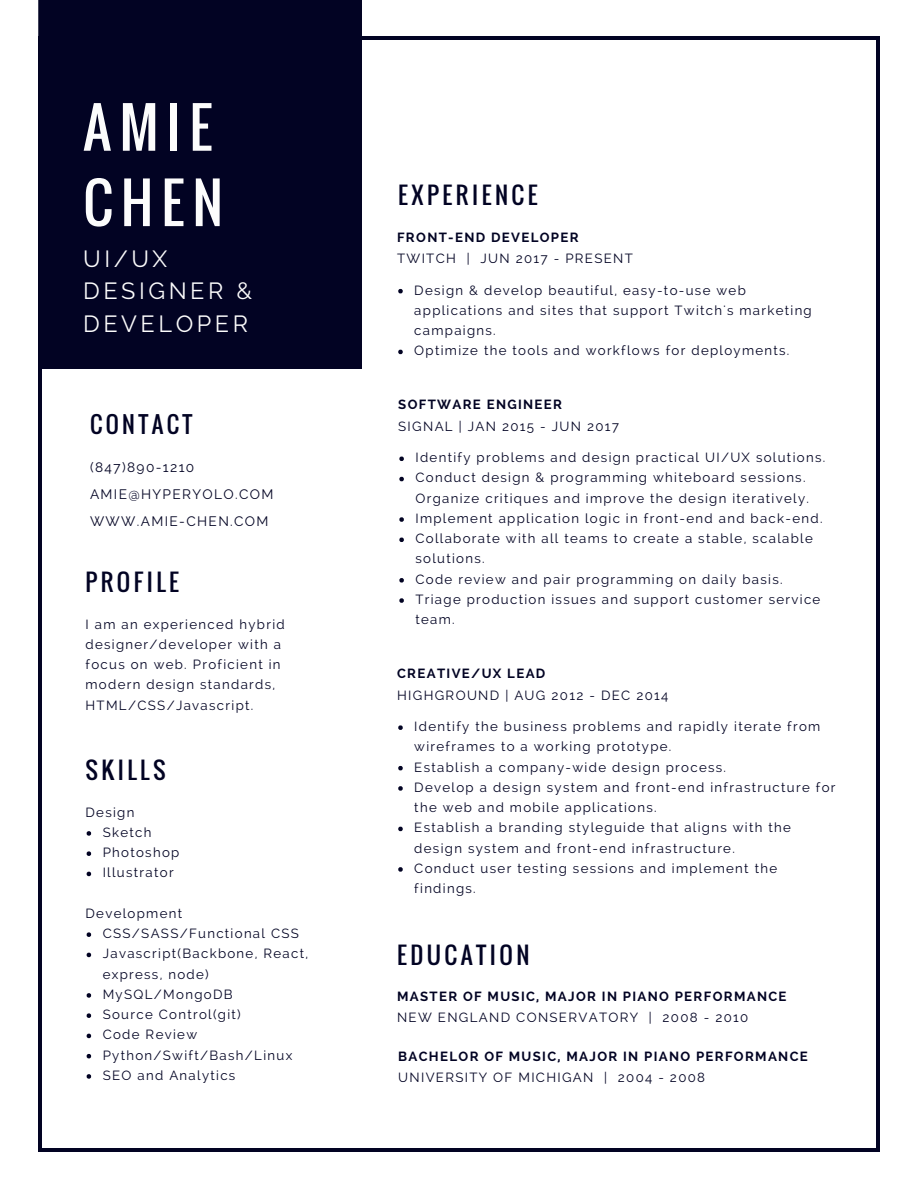
<style>
.page{position:relative;width:918px;height:1188px;background:#fff}
.page>*{position:absolute;margin:0;border:0;box-sizing:border-box;transform-origin:0 0}
.t1{font:54.45px/75.3px "Oswald";letter-spacing:.15em;color:#fcfcfc}
.t2{font:23.4px "Oswald";letter-spacing:.15em;color:#020323}
.t3{font:23.4px/32.7px "Raleway";letter-spacing:.15em;color:#fcfcfc}
.t4{font:22.8px "Oswald";letter-spacing:.15em;color:#020323}
.t5{font:13.65px/27px "Raleway";letter-spacing:.1em;color:#020323}
.t6{font:13.2px/20.2px "Raleway";letter-spacing:.1em;color:#020323}
.t7{font:700 13.2px "Raleway";letter-spacing:.1em;color:#020323}
</style>
<div class="page">
<hr style="left:38px;top:39px;width:4px;height:1110px;background:#020323">
<hr style="left:876px;top:39px;width:4px;height:1110px;background:#020323">
<hr style="left:41px;top:1149px;width:836px;height:3px;background:#020323">
<hr style="left:41px;top:36px;width:836px;height:3px;background:#020323">
<div style="left:38px;top:0;width:324px;height:369px;background:#020323"></div>
<svg style="left:87px;top:831px;width:4px;height:5px"></svg>
<svg style="left:87px;top:851px;width:4px;height:5px"></svg>
<svg style="left:87px;top:872px;width:4px;height:4px"></svg>
<svg style="left:87px;top:932px;width:4px;height:5px"></svg>
<svg style="left:87px;top:953px;width:4px;height:4px"></svg>
<svg style="left:87px;top:993px;width:4px;height:5px"></svg>
<svg style="left:87px;top:1013px;width:4px;height:5px"></svg>
<svg style="left:87px;top:1034px;width:4px;height:4px"></svg>
<svg style="left:87px;top:1054px;width:4px;height:4px"></svg>
<svg style="left:87px;top:1074px;width:4px;height:5px"></svg>
<svg style="left:398px;top:289px;width:5px;height:4px"></svg>
<svg style="left:398px;top:350px;width:5px;height:4px"></svg>
<svg style="left:399px;top:457px;width:5px;height:4px"></svg>
<svg style="left:399px;top:477px;width:5px;height:4px"></svg>
<svg style="left:399px;top:517px;width:5px;height:5px"></svg>
<svg style="left:399px;top:538px;width:5px;height:4px"></svg>
<svg style="left:399px;top:578px;width:5px;height:5px"></svg>
<svg style="left:399px;top:598px;width:5px;height:5px"></svg>
<svg style="left:398px;top:725px;width:5px;height:5px"></svg>
<svg style="left:398px;top:766px;width:5px;height:4px"></svg>
<svg style="left:398px;top:786px;width:5px;height:5px"></svg>
<svg style="left:398px;top:827px;width:5px;height:4px"></svg>
<svg style="left:398px;top:867px;width:5px;height:5px"></svg>
<h1 class="t1" style="left:83px;top:88px;width:141px">AMIE<br>CHEN</h1>
<h2 class="t3" style="left:83px;top:242px;width:170px">UI/UX<br>DESIGNER &amp;<br>DEVELOPER</h2>
<h3 class="t4" style="left:90px;top:407px;width:104px">CONTACT</h3>
<p class="t5" style="left:90px;top:453px;width:185px">(847)890-1210<br>AMIE@HYPERYOLO.COM<br>WWW.AMIE-CHEN.COM</p>
<h2 class="t2" style="left:86px;top:564px;width:95px">PROFILE</h2>
<p class="t6" style="left:86px;top:614px;width:201px">I am an experienced hybrid designer/developer with a focus on web. Proficient in modern design standards,<br>HTML/CSS/Javascript.</p>
<h2 class="t2" style="left:86px;top:752px;width:82px">SKILLS</h2>
<p class="t6" style="left:103px;top:802px;width:78px;text-indent:-17px">Design<br>Sketch<br>Photoshop<br>Illustrator</p>
<p class="t6" style="left:103px;top:903px;width:207px;text-indent:-17px">Development<br>CSS/SASS/Functional CSS<br>Javascript(Backbone, React, express, node)<br>MySQL/MongoDB<br>Source Control(git)<br>Code Review<br>Python/Swift/Bash/Linux<br>SEO and Analytics</p>
<h2 class="t2" style="left:398px;top:177px;width:141px">EXPERIENCE</h2>
<p class="t7" style="left:397px;top:229px;width:183px">FRONT-END DEVELOPER</p>
<p class="t6" style="left:397px;top:248px;width:237px">TWITCH | JUN 2017 - PRESENT</p>
<p class="t6" style="left:414px;top:280px;width:399px">Design &amp; develop beautiful, easy-to-use web applications and sites that support Twitch's marketing campaigns.<br>Optimize the tools and workflows for deployments.</p>
<p class="t7" style="left:398px;top:397px;width:165px">SOFTWARE ENGINEER</p>
<p class="t6" style="left:398px;top:416px;width:222px">SIGNAL | JAN 2015 - JUN 2017</p>
<p class="t6" style="left:415px;top:447px;width:411px">Identify problems and design practical UI/UX solutions.<br>Conduct design &amp; programming whiteboard sessions.<br>Organize critiques and improve the design iteratively.<br>Implement application logic in front-end and back-end.<br>Collaborate with all teams to create a stable, scalable solutions.<br>Code review and pair programming on daily basis.<br>Triage production issues and support customer service team.</p>
<p class="t7" style="left:397px;top:666px;width:150px">CREATIVE/UX LEAD</p>
<p class="t6" style="left:397px;top:685px;width:273px">HIGHGROUND | AUG 2012 - DEC 2014</p>
<p class="t6" style="left:414px;top:716px;width:423px">Identify the business problems and rapidly iterate from wireframes to a working prototype.<br>Establish a company-wide design process.<br>Develop a design system and front-end infrastructure for the web and mobile applications.<br>Establish a branding styleguide that aligns with the design system and front-end infrastructure.<br>Conduct user testing sessions and implement the findings.</p>
<h2 class="t2" style="left:397px;top:937px;width:134px">EDUCATION</h2>
<p class="t7" style="left:397px;top:989px;width:391px">MASTER OF MUSIC, MAJOR IN PIANO PERFORMANCE</p>
<p class="t6" style="left:397px;top:1008px;width:353px">NEW ENGLAND CONSERVATORY | 2008 - 2010</p>
<p class="t7" style="left:398px;top:1048px;width:411px">BACHELOR OF MUSIC, MAJOR IN PIANO PERFORMANCE</p>
<p class="t6" style="left:398px;top:1067px;width:308px">UNIVERSITY OF MICHIGAN | 2004 - 2008</p>
</div>
